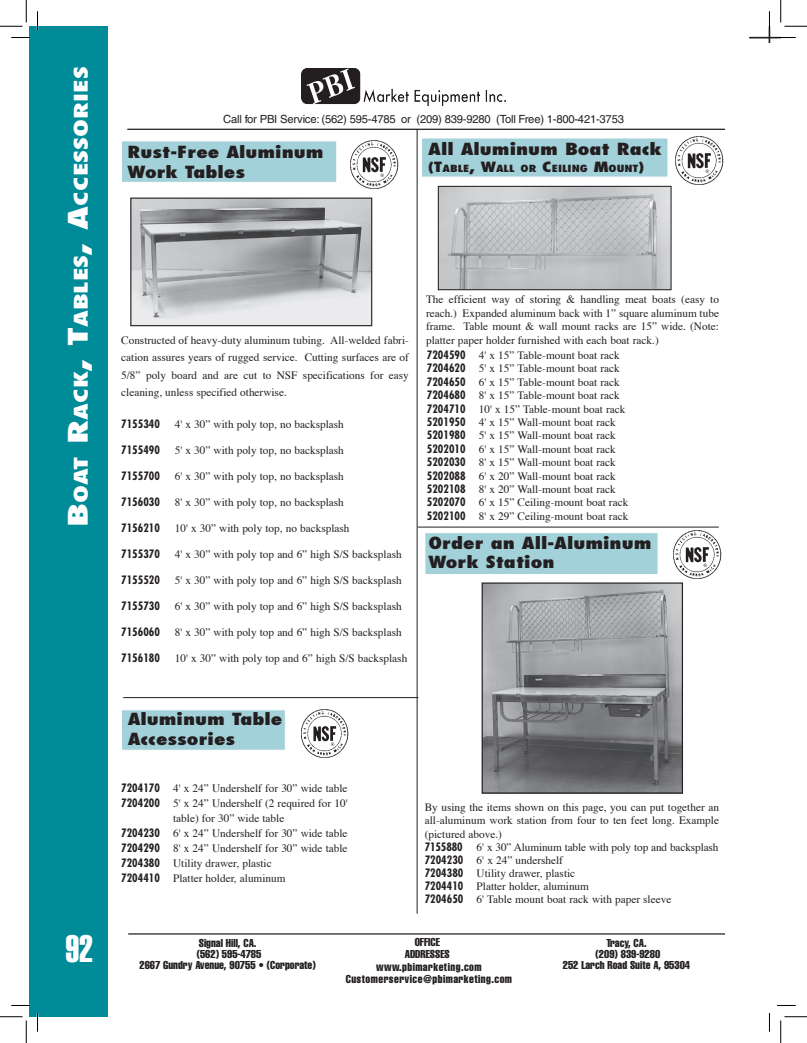
<style>
.page{position:relative;width:807px;height:1043px;background:#fff}
.page>*{position:absolute;margin:0;border:0;box-sizing:border-box;transform-origin:0 0}
.t1{font:37.5px "Helvetica Extra Compressed";color:#fff}
.t2{font:800 condensed 18.38px "Futura";color:#fff;scale:1.5 1}
.Sub-title__14pt{font:800 condensed 16.25px/19.4px "Futura";color:#231f20;scale:1.3 1}
.Pricing_bolds{font:11.25px/13.5px "Times";color:#231f20;text-align:justify}
.t3{font:extra-condensed 11.25px "Helvetica";color:#231f20}
.t4{font:11.25px "Helvetica";letter-spacing:-.02em;color:#231f20}
.Pricing_bolds-2{font:700 condensed 11.25px "Futura";color:#231f20}
.t5{font:extra-condensed 11.25px "Helvetica";letter-spacing:.04em;color:#231f20}
.Features___Specs_hea{font:800 condensed 9.62px "Futura";color:#231f20;scale:1.3 1}
.s1{font-size:26.25px}
.s2{font-size:13.75px}
.s3{font-family:"Futura";font-weight:700;font-stretch:condensed}
</style>
<div class="page">
<div style="left:29px;top:26px;width:79px;height:990px;background:#008b99"></div>
<hr style="left:127px;top:129px;width:597px;height:1px;background:#231f20">
<hr style="left:128px;top:933px;width:596px;height:1px;background:#231f20">
<img style="left:301px;top:68px;width:204px;height:37px">
<hr style="left:749px;top:37px;width:31px;height:1px;background:#231f20">
<img style="left:132px;top:199px;width:238px;height:125px">
<div style="left:130px;top:197px;width:242px;height:129px;border:1px solid #231f20"></div>
<div style="left:121px;top:709px;width:164px;height:41px;background:#a3d1d9;border:1px solid #fff"></div>
<hr style="left:123px;top:697px;width:295px;height:1px;background:#231f20">
<hr style="left:417px;top:527px;width:301px;height:1px;background:#231f20">
<div style="left:424px;top:532px;width:234px;height:42px;background:#a3d1d9;border:1px solid #fff"></div>
<img style="left:483px;top:584px;width:197px;height:207px">
<div style="left:481px;top:582px;width:201px;height:211px;border:1px solid #231f20"></div>
<div style="left:421px;top:138px;width:246px;height:39px;background:#a3d1d9;border:1px solid #fff"></div>
<img style="left:439px;top:188px;width:230px;height:100px">
<div style="left:437px;top:186px;width:234px;height:104px;border:1px solid #231f20"></div>
<hr style="left:416px;top:129px;width:1px;height:784px;background:#231f20">
<div style="left:121px;top:141px;width:216px;height:41px;background:#a3d1d9;border:1px solid #fff"></div>
<img style="left:350px;top:140px;width:49px;height:49px">
<img style="left:301px;top:709px;width:48px;height:49px">
<img style="left:666px;top:527px;width:56px;height:52px">
<img style="left:667px;top:136px;width:57px;height:52px">
<svg style="left:11px;top:37px;width:19px;height:1px"></svg>
<svg style="left:777px;top:37px;width:18px;height:1px"></svg>
<svg style="left:11px;top:1004px;width:19px;height:2px"></svg>
<svg style="left:777px;top:1005px;width:18px;height:1px"></svg>
<svg style="left:37px;top:11px;width:1px;height:19px"></svg>
<svg style="left:37px;top:1013px;width:1px;height:18px"></svg>
<svg style="left:768px;top:11px;width:2px;height:32px"></svg>
<svg style="left:769px;top:1013px;width:1px;height:18px"></svg>
<svg style="left:0;top:0;width:27px;height:27px"></svg>
<svg style="left:0;top:1016px;width:27px;height:26px"></svg>
<svg style="left:780px;top:0;width:26px;height:27px"></svg>
<svg style="left:780px;top:1016px;width:26px;height:26px"></svg>
<p class="t2" style="left:69px;top:527px;width:308px;rotate:-90deg"><span class="s1">B</span>OAT <span class="s1">R</span>ACK<span class="s1">, T</span>ABLES<span class="s1">, A</span>CCESSORIES</p>
<p class="t1" style="left:65px;top:926px;width:29px">92</p>
<p class="t4" style="left:223px;top:112px;width:402px">Call for PBI Service: (562) 595-4785 or (209) 839-9280 (Toll Free) 1-800-421-3753</p>
<p class="Sub-title__14pt" style="left:128px;top:142px;width:152px">Rust-Free Aluminum</p>
<p class="Sub-title__14pt" style="left:128px;top:162px;width:92px">Work Tables</p>
<p class="Sub-title__14pt" style="left:428px;top:139px;width:181px">All Aluminum Boat Rack</p>
<p class="Features___Specs_hea" style="left:428px;top:162px;width:168px"><span class="s2">(T</span>ABLE<span class="s2">, W</span>ALL OR <span class="s2">C</span>EILING <span class="s2">M</span>OUNT<span class="s2">)</span></p>
<p class="Pricing_bolds" style="left:121px;top:330px;width:289px;line-height:17.6px">Constructed of heavy-duty aluminum tubing. All-welded fabri&shy;cation assures years of rugged service. Cutting surfaces are of 5/8” poly board and are cut to NSF specifications for easy cleaning, unless specified otherwise.</p>
<p class="Pricing_bolds-2" style="left:121px;top:417px;width:40px">7155340</p>
<p class="Pricing_bolds" style="left:175px;top:417px;width:170px">4' x 30” with poly top, no backsplash</p>
<p class="Pricing_bolds-2" style="left:121px;top:443px;width:40px">7155490</p>
<p class="Pricing_bolds" style="left:175px;top:443px;width:170px">5' x 30” with poly top, no backsplash</p>
<p class="Pricing_bolds-2" style="left:121px;top:469px;width:40px">7155700</p>
<p class="Pricing_bolds" style="left:175px;top:469px;width:170px">6' x 30” with poly top, no backsplash</p>
<p class="Pricing_bolds-2" style="left:121px;top:495px;width:40px">7156030</p>
<p class="Pricing_bolds" style="left:175px;top:495px;width:170px">8' x 30” with poly top, no backsplash</p>
<p class="Pricing_bolds-2" style="left:121px;top:521px;width:40px">7156210</p>
<p class="Pricing_bolds" style="left:175px;top:521px;width:176px">10' x 30” with poly top, no backsplash</p>
<p class="Pricing_bolds-2" style="left:121px;top:547px;width:40px">7155370</p>
<p class="Pricing_bolds" style="left:175px;top:547px;width:228px">4' x 30” with poly top and 6” high S/S backsplash</p>
<p class="Pricing_bolds-2" style="left:121px;top:573px;width:40px">7155520</p>
<p class="Pricing_bolds" style="left:175px;top:573px;width:228px">5' x 30” with poly top and 6” high S/S backsplash</p>
<p class="Pricing_bolds-2" style="left:121px;top:599px;width:40px">7155730</p>
<p class="Pricing_bolds" style="left:175px;top:599px;width:228px">6' x 30” with poly top and 6” high S/S backsplash</p>
<p class="Pricing_bolds-2" style="left:121px;top:625px;width:40px">7156060</p>
<p class="Pricing_bolds" style="left:175px;top:625px;width:228px">8' x 30” with poly top and 6” high S/S backsplash</p>
<p class="Pricing_bolds-2" style="left:121px;top:651px;width:40px">7156180</p>
<p class="Pricing_bolds" style="left:175px;top:651px;width:234px">10' x 30” with poly top and 6” high S/S backsplash</p>
<p class="Pricing_bolds" style="left:426px;top:292px;width:294px">The efficient way of storing &amp; handling meat boats (easy to reach.) Expanded aluminum back with 1” square aluminum tube frame. Table mount &amp; wall mount racks are 15” wide. (Note: platter paper holder furnished with each boat rack.)</p>
<p class="Pricing_bolds" style="left:427px;top:347px;width:194px"><span class="s3">7204590</span> 4' x 15” Table-mount boat rack</p>
<p class="Pricing_bolds" style="left:427px;top:361px;width:194px"><span class="s3">7204620</span> 5' x 15” Table-mount boat rack</p>
<p class="Pricing_bolds" style="left:427px;top:374px;width:194px"><span class="s3">7204650</span> 6' x 15” Table-mount boat rack</p>
<p class="Pricing_bolds" style="left:427px;top:388px;width:194px"><span class="s3">7204680</span> 8' x 15” Table-mount boat rack</p>
<p class="Pricing_bolds" style="left:427px;top:401px;width:200px"><span class="s3">7204710</span> 10' x 15” Table-mount boat rack</p>
<p class="Pricing_bolds" style="left:427px;top:414px;width:190px"><span class="s3">5201950</span> 4' x 15” Wall-mount boat rack</p>
<p class="Pricing_bolds" style="left:427px;top:428px;width:190px"><span class="s3">5201980</span> 5' x 15” Wall-mount boat rack</p>
<p class="Pricing_bolds" style="left:427px;top:441px;width:190px"><span class="s3">5202010</span> 6' x 15” Wall-mount boat rack</p>
<p class="Pricing_bolds" style="left:427px;top:454px;width:190px"><span class="s3">5202030</span> 8' x 15” Wall-mount boat rack</p>
<p class="Pricing_bolds" style="left:427px;top:468px;width:190px"><span class="s3">5202088</span> 6' x 20” Wall-mount boat rack</p>
<p class="Pricing_bolds" style="left:427px;top:481px;width:190px"><span class="s3">5202108</span> 8' x 20” Wall-mount boat rack</p>
<p class="Pricing_bolds" style="left:427px;top:495px;width:203px"><span class="s3">5202070</span> 6' x 15” Ceiling-mount boat rack</p>
<p class="Pricing_bolds" style="left:427px;top:508px;width:203px"><span class="s3">5202100</span> 8' x 29” Ceiling-mount boat rack</p>
<p class="Sub-title__14pt" style="left:428px;top:532px;width:173px">Order an All-Aluminum</p>
<p class="Sub-title__14pt" style="left:428px;top:552px;width:98px">Work Station</p>
<p class="Sub-title__14pt" style="left:128px;top:709px;width:120px">Aluminum Table<br>Accessories</p>
<p class="Pricing_bolds" style="left:121px;top:780px;width:228px"><span class="s3">7204170</span> 4' x 24” Undershelf for 30” wide table</p>
<p class="Pricing_bolds" style="left:121px;top:795px;width:228px"><span class="s3">7204200</span> 5' x 24” Undershelf (2 required for 10'</p>
<p class="Pricing_bolds" style="left:173px;top:810px;width:113px">table) for 30” wide table</p>
<p class="Pricing_bolds" style="left:121px;top:825px;width:228px"><span class="s3">7204230</span> 6' x 24” Undershelf for 30” wide table</p>
<p class="Pricing_bolds" style="left:121px;top:840px;width:228px"><span class="s3">7204290</span> 8' x 24” Undershelf for 30” wide table</p>
<p class="Pricing_bolds" style="left:121px;top:855px;width:152px"><span class="s3">7204380</span> Utility drawer, plastic</p>
<p class="Pricing_bolds" style="left:121px;top:870px;width:166px"><span class="s3">7204410</span> Platter holder, aluminum</p>
<p class="Pricing_bolds" style="left:424px;top:799px;width:295px">By using the items shown on this page, you can put together an all-aluminum work station from four to ten feet long. Example (pictured above.)</p>
<p class="Pricing_bolds" style="left:424px;top:839px;width:295px"><span class="s3">7155880</span> 6' x 30” Aluminum table with poly top and backsplash</p>
<p class="Pricing_bolds" style="left:424px;top:852px;width:140px"><span class="s3">7204230</span> 6' x 24” undershelf</p>
<p class="Pricing_bolds" style="left:424px;top:865px;width:152px"><span class="s3">7204380</span> Utility drawer, plastic</p>
<p class="Pricing_bolds" style="left:424px;top:878px;width:166px"><span class="s3">7204410</span> Platter holder, aluminum</p>
<p class="Pricing_bolds" style="left:424px;top:891px;width:248px"><span class="s3">7204650</span> 6' Table mount boat rack with paper sleeve</p>
<p class="t3" style="left:199px;top:935px;width:59px">Signal Hill, CA.</p>
<p class="t3" style="left:197px;top:946px;width:66px">(562) 595-4785</p>
<p class="t3" style="left:139px;top:957px;width:178px">2667 Gundry Avenue, 90755 • (Corporate)</p>
<p class="t3" style="left:414px;top:935px;width:27px">OFFICE</p>
<p class="t3" style="left:404px;top:947px;width:46px">ADDRESSES</p>
<p class="t5" style="left:376px;top:960px;width:107px">www.pbimarketing.com</p>
<p class="t5" style="left:345px;top:972px;width:168px">Customerservice@pbimarketing.com</p>
<p class="t3" style="left:606px;top:936px;width:42px">Tracy, CA.</p>
<p class="t3" style="left:595px;top:947px;width:66px">(209) 839-9280</p>
<p class="t3" style="left:562px;top:958px;width:129px">252 Larch Road Suite A, 95304</p>
</div>
